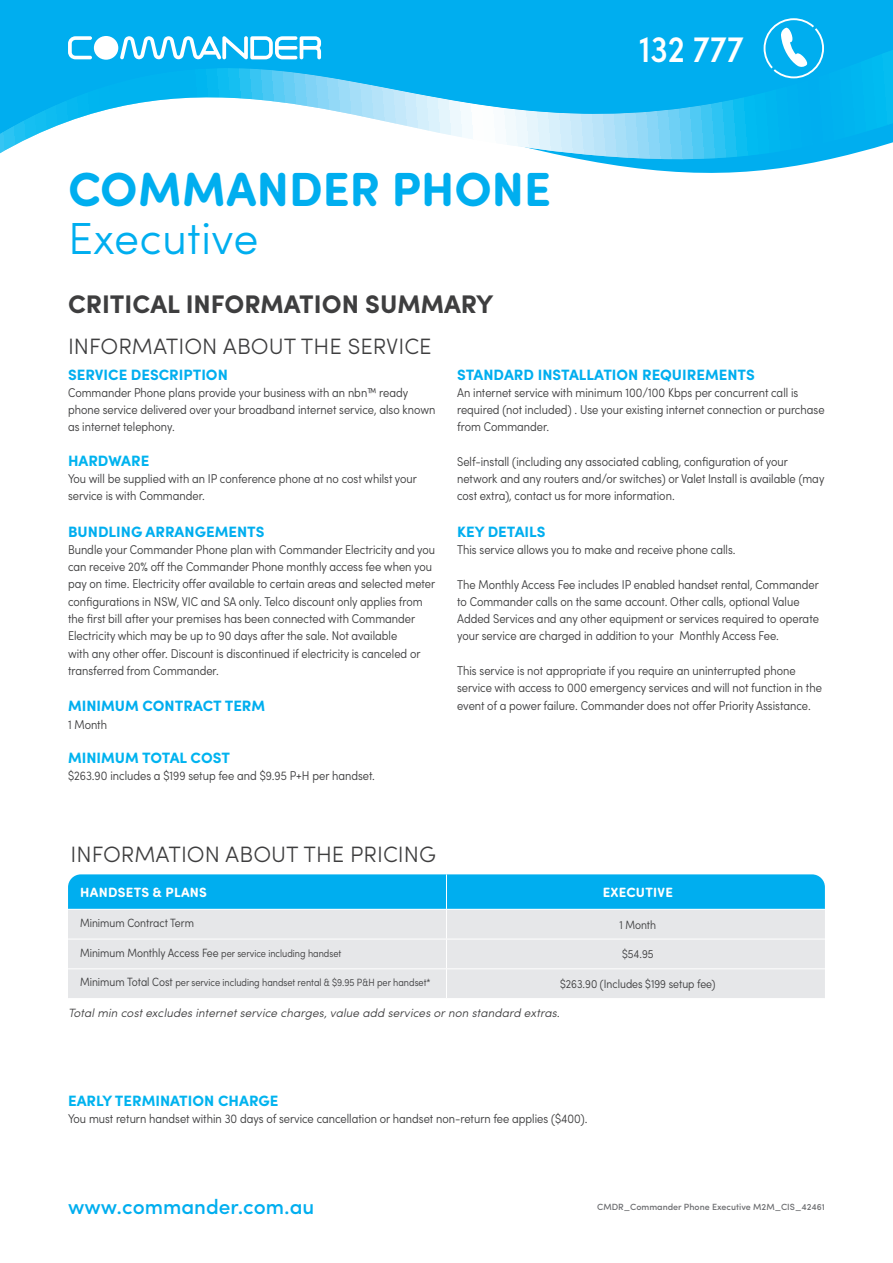
<style>
.page{position:relative;width:893px;height:1263px;background:#fff}
.page>*{position:absolute;margin:0;border:0;box-sizing:border-box;transform-origin:0 0}
.t1{font:700 48px "Sofia Pro Soft";color:#00aeef}
.t2{font:300 45px "Sofia Pro";color:#00aeef}
.t3{font:500 condensed 37.5px "Sofia Pro";color:#fff}
.t4{font:700 25.5px "Sofia Pro";color:#3e3e3f}
.t5{font:300 22.35px "Sofia Pro";color:#3e3e3f}
.t6{font:500 21px "Sofia Pro";color:#00aeef}
.t7{font:700 15px "Sofia Pro";color:#00aeef}
.t8{font:700 15px "Sofia Pro";color:#00b3ef}
.t9{font:700 13.5px "Sofia Pro Soft";letter-spacing:.02em;color:#fff}
.t10{font:300 condensed 12.75px/17.2px "Sofia Pro";color:#3e3e3f}
.t11{font:italic 300 12px "Sofia Pro";color:#3e3e3f}
.t12{font:300 condensed 12px "Sofia Pro";color:#3e3e3f}
.t13{font:300 condensed 10.5px "Sofia Pro";color:#3e3e3f}
.t14{font:500 9px "Sofia Pro";color:#6c6d70}
.s1{font-size:12px}
</style>
<div class="page">
<svg style="left:0;top:0;width:893px;height:173px;fill:#00aeef"></svg>
<svg style="left:68px;top:36px;width:24px;height:23px"></svg>
<svg style="left:120px;top:36px;width:201px;height:24px"></svg>
<div style="left:94px;top:36px;width:24px;height:24px;background:#fff;border-radius:50%"></div>
<svg style="left:68px;top:874px;width:757px;height:124px;background:#a6d7eb"></svg>
<hr style="left:446px;top:939px;width:379px;height:1px;background:#fff">
<hr style="left:446px;top:909px;width:379px;height:1px;background:#fff">
<hr style="left:68px;top:909px;width:378px;height:1px;background:#fff">
<svg style="left:764px;top:18px;width:60px;height:60px;background:#33bef2"></svg>
<h1 class="t1" style="left:68px;top:154px;width:485px">COMMANDER PHONE</h1>
<h2 class="t2" style="left:68px;top:205px;width:192px">Executive</h2>
<h3 class="t3" style="left:639px;top:25px;width:106px">132 777</h3>
<h3 class="t4" style="left:68px;top:285px;width:427px">CRITICAL INFORMATION SUMMARY</h3>
<h3 class="t5" style="left:68px;top:330px;width:365px">INFORMATION ABOUT THE SERVICE</h3>
<p class="t7" style="left:68px;top:363px;width:161px">SERVICE DESCRIPTION</p>
<p class="t10" style="left:68px;top:384px;width:369px">Commander Phone plans provide your business with an nbn™ ready phone service delivered over your broadband internet service, also known as internet telephony.</p>
<p class="t8" style="left:68px;top:449px;width:83px">HARDWARE</p>
<p class="t10" style="left:68px;top:470px;width:350px">You will be supplied with an IP conference phone at no cost whilst your service is with Commander.</p>
<p class="t7" style="left:68px;top:520px;width:198px">BUNDLING ARRANGEMENTS</p>
<p class="t10" style="left:68px;top:541px;width:369px">Bundle your Commander Phone plan with Commander Electricity and you can receive 20% off the Commander Phone monthly access fee when you pay on time. Electricity offer available to certain areas and selected meter configurations in NSW, VIC and SA only. Telco discount only applies from the first bill after your premises has been connected with Commander Electricity which may be up to 90 days after the sale. Not available<br>with any other offer. Discount is discontinued if electricity is canceled or transferred from Commander.</p>
<p class="t7" style="left:68px;top:694px;width:199px">MINIMUM CONTRACT TERM</p>
<p class="t10" style="left:68px;top:715px;width:41px">1 Month</p>
<p class="t8" style="left:68px;top:746px;width:163px">MINIMUM TOTAL COST</p>
<p class="t10" style="left:68px;top:767px;width:308px">$263.90 includes a $199 setup fee and $9.95 P+H per handset.</p>
<p class="t7" style="left:457px;top:363px;width:299px">STANDARD INSTALLATION REQUIREMENTS</p>
<p class="t10" style="left:457px;top:384px;width:369px">An internet service with minimum 100/100 Kbps per concurrent call is required (not included) . Use your existing internet connection or purchase from Commander.</p>
<p class="t10" style="left:457px;top:453px;width:369px">Self-install (including any associated cabling, configuration of your network and any routers and/or switches) or Valet Install is available (may cost extra), contact us for more information.</p>
<p class="t7" style="left:457px;top:520px;width:90px">KEY DETAILS</p>
<p class="t10" style="left:457px;top:541px;width:280px">This service allows you to make and receive phone calls.</p>
<p class="t10" style="left:457px;top:575px;width:363px">The Monthly Access Fee includes IP enabled handset rental, Commander to Commander calls on the same account. Other calls, optional Value Added Services and any other equipment or services required to operate your service are charged in addition to your Monthly Access Fee.</p>
<p class="t10" style="left:457px;top:662px;width:366px">This service is not appropriate if you require an uninterrupted phone service with access to 000 emergency services and will not function in the event of a power failure. Commander does not offer Priority Assistance.</p>
<h3 class="t5" style="left:71px;top:838px;width:367px">INFORMATION ABOUT THE PRICING</h3>
<p class="t9" style="left:80px;top:882px;width:128px">HANDSETS &amp; PLANS</p>
<p class="t9" style="left:603px;top:882px;width:72px">EXECUTIVE</p>
<p class="t12" style="left:80px;top:915px;width:115px">Minimum Contract Term</p>
<p class="t12" style="left:619px;top:917px;width:38px">1 Month</p>
<p class="t13" style="left:80px;top:946px;width:263px"><span class="s1">Minimum Monthly Access Fee</span> per service including handset</p>
<p class="t12" style="left:622px;top:947px;width:33px">$54.95</p>
<p class="t13" style="left:80px;top:976px;width:352px"><span class="s1">Minimum Total Cost</span> per service including handset rental &amp; $9.95 P&amp;H per handset*</p>
<p class="t12" style="left:560px;top:976px;width:157px">$263.90 (Includes $199 setup fee)</p>
<p class="t11" style="left:68px;top:1004px;width:493px">Total min cost excludes internet service charges, value add services or non standard extras.</p>
<p class="t8" style="left:68px;top:1089px;width:212px">EARLY TERMINATION CHARGE</p>
<p class="t10" style="left:68px;top:1109px;width:521px">You must return handset within 30 days of service cancellation or handset non-return fee applies ($400).</p>
<h3 class="t6" style="left:68px;top:1190px;width:248px">www.commander.com.au</h3>
<p class="t14" style="left:597px;top:1200px;width:229px">CMDR_Commander Phone Executive M2M_CIS_42461</p>
</div>
